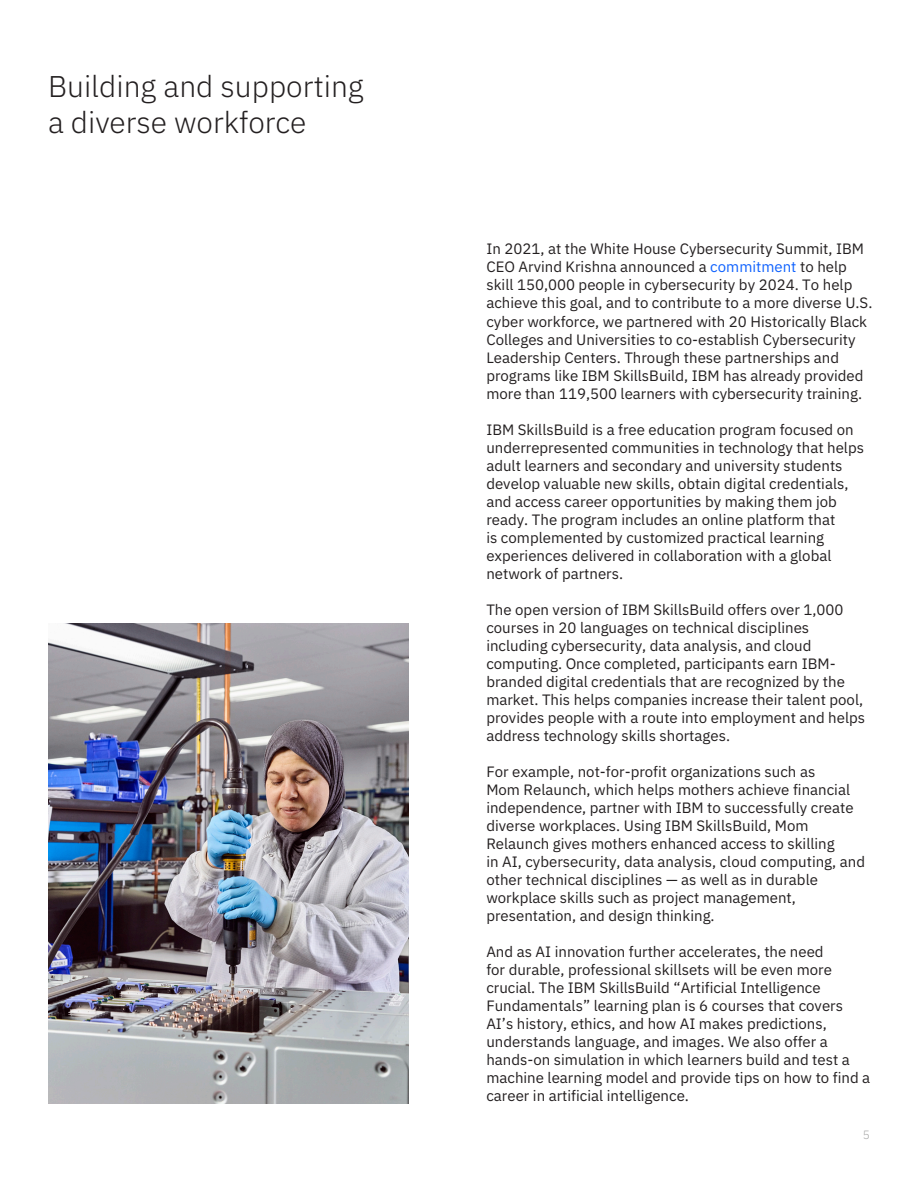
<style>
.page{position:relative;width:918px;height:1188px;background:#fff}
.page>*{position:absolute;margin:0;border:0;box-sizing:border-box;transform-origin:0 0}
.t1{font:300 30px "IBM Plex Sans";color:#231f20}
.t2{font:15px/18px "IBM Plex Sans";color:#231f20}
.t3{font:300 12px "IBM Plex Sans";color:#a8a8a8}
.s1{color:#0f62fe}
</style>
<div class="page">
<img style="left:48px;top:623px;width:361px;height:481px">
<p class="t1" style="left:48px;top:64px;width:317px">Building and supporting</p>
<p class="t1" style="left:48px;top:100px;width:260px">a diverse workforce</p>
<p class="t2" style="left:486px;top:240px;width:388px">In 2021, at the White House Cybersecurity Summit, IBM CEO Arvind Krishna announced a <span class="s1">commitment</span> to help skill 150,000 people in cybersecurity by 2024. To help achieve this goal, and to contribute to a more diverse U.S. cyber workforce, we partnered with 20 Historically Black Colleges and Universities to co-establish Cybersecurity Leadership Centers. Through these partnerships and programs like IBM SkillsBuild, IBM has already provided more than 119,500 learners with cybersecurity training.</p>
<p class="t2" style="left:486px;top:419px;width:379px">IBM SkillsBuild is a free education program focused on underrepresented communities in technology that helps adult learners and secondary and university students develop valuable new skills, obtain digital credentials, and access career opportunities by making them job ready. The program includes an online platform that<br>is complemented by customized practical learning experiences delivered in collaboration with a global network of partners.</p>
<p class="t2" style="left:486px;top:599px;width:380px">The open version of IBM SkillsBuild offers over 1,000 courses in 20 languages on technical disciplines including cybersecurity, data analysis, and cloud computing. Once completed, participants earn IBM&shy;branded digital credentials that are recognized by the market. This helps companies increase their talent pool, provides people with a route into employment and helps address technology skills shortages.</p>
<p class="t2" style="left:486px;top:761px;width:380px">For example, not-for-profit organizations such as<br>Mom Relaunch, which helps mothers achieve financial independence, partner with IBM to successfully create diverse workplaces. Using IBM SkillsBuild, Mom Relaunch gives mothers enhanced access to skilling<br>in AI, cybersecurity, data analysis, cloud computing, and other technical disciplines — as well as in durable workplace skills such as project management, presentation, and design thinking.</p>
<p class="t2" style="left:486px;top:941px;width:385px">And as AI innovation further accelerates, the need<br>for durable, professional skillsets will be even more crucial. The IBM SkillsBuild “Artificial Intelligence Fundamentals” learning plan is 6 courses that covers AI’s history, ethics, and how AI makes predictions, understands language, and images. We also offer a hands-on simulation in which learners build and test a machine learning model and provide tips on how to find a career in artificial intelligence.</p>
<p class="t3" style="left:863px;top:1126px;width:9px">5</p>
</div>
